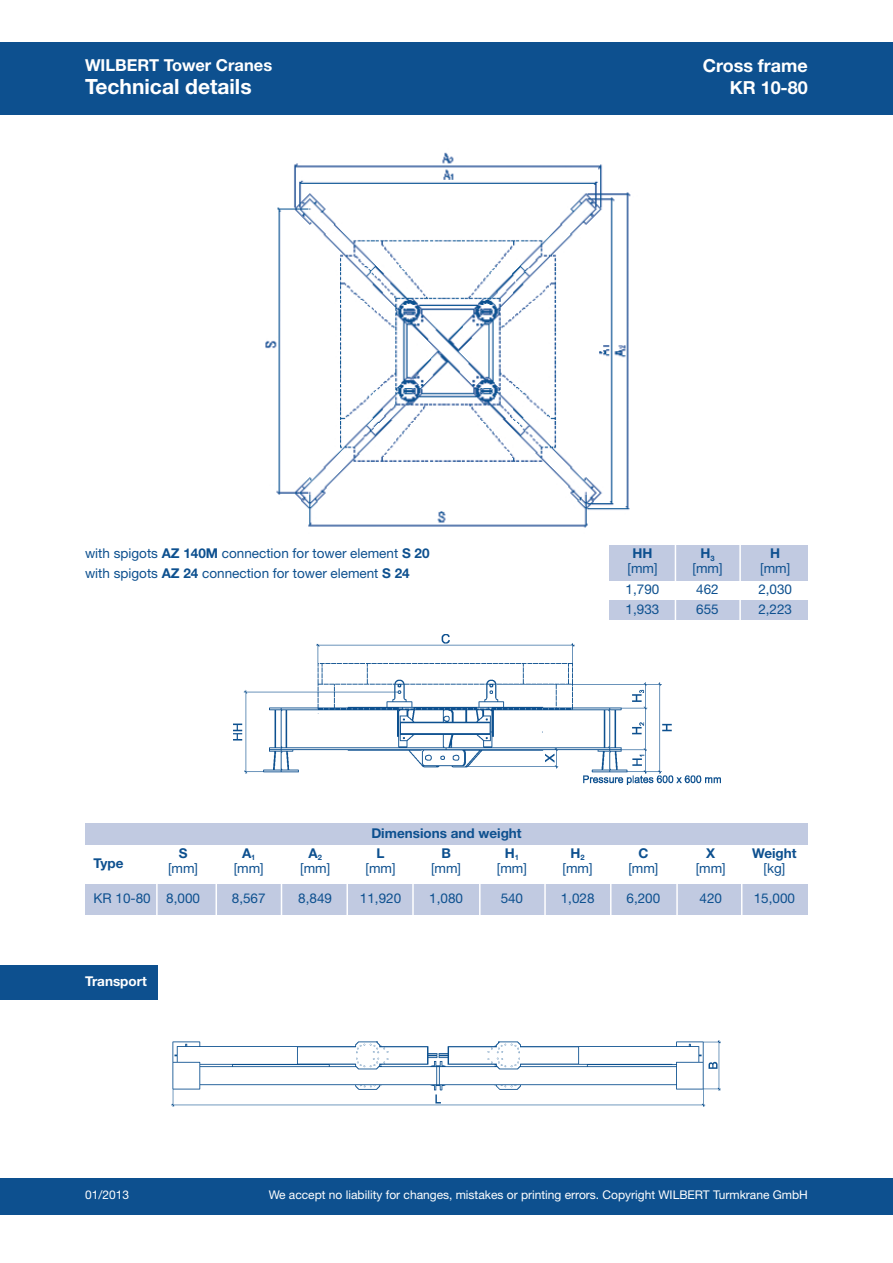
<style>
.page{position:relative;width:893px;height:1263px;background:#fff}
.page>*{position:absolute;margin:0;border:0;box-sizing:border-box;transform-origin:0 0}
.t1{font:700 21px "Helvetica Neue";color:#fff}
.t2{font:700 18px/21.6px "Helvetica Neue";color:#fff;text-align:right}
.t3{font:700 16.5px "Helvetica Neue";color:#fff}
.t4{font:13.5px/19.5px "Helvetica Neue";color:#0d508f}
.t5{font:700 13.5px "Helvetica Neue";color:#0d508f}
.t6{font:700 13.5px "Helvetica Neue";color:#fff}
.t7{font:12px "Helvetica Neue";color:#fff}
.s1{font-weight:700}
</style>
<div class="page">
<div style="left:0;top:43px;width:893px;height:72px;background:#0d508f"></div>
<div style="left:0;top:1178px;width:893px;height:36px;background:#0d508f"></div>
<img style="left:265px;top:152px;width:366px;height:376px">
<div style="left:85px;top:823px;width:723px;height:21px;background:#c1cae1"></div>
<div style="left:85px;top:884px;width:723px;height:30px;background:#c1cae1"></div>
<div style="left:0;top:965px;width:157px;height:34px;background:#0d508f"></div>
<img style="left:234px;top:635px;width:487px;height:150px">
<hr style="left:156px;top:848px;width:2px;height:74px;background:#fff">
<hr style="left:216px;top:848px;width:1px;height:74px;background:#fff">
<hr style="left:281px;top:848px;width:1px;height:74px;background:#fff">
<hr style="left:346px;top:848px;width:2px;height:74px;background:#fff">
<hr style="left:412px;top:846px;width:2px;height:76px;background:#fff">
<hr style="left:479px;top:846px;width:2px;height:76px;background:#fff">
<hr style="left:544px;top:848px;width:2px;height:74px;background:#fff">
<hr style="left:610px;top:848px;width:1px;height:74px;background:#fff">
<hr style="left:676px;top:848px;width:2px;height:74px;background:#fff">
<hr style="left:741px;top:848px;width:1px;height:74px;background:#fff">
<div style="left:609px;top:545px;width:199px;height:35px;background:#c1cae1"></div>
<div style="left:609px;top:600px;width:199px;height:20px;background:#c1cae1"></div>
<hr style="left:675px;top:537px;width:1px;height:102px;background:#fff">
<hr style="left:739px;top:537px;width:2px;height:102px;background:#fff">
<img style="left:172px;top:1040px;width:549px;height:67px">
<p class="t3" style="left:85px;top:60px;width:189px">WILBERT Tower Cranes</p>
<h1 class="t1" style="left:85px;top:79px;width:168px">Technical details</h1>
<h2 class="t2" style="left:703px;top:57px;width:107px">Cross frame<br>KR 10-80</h2>
<p class="t4" style="left:85px;top:545px;width:346px">with spigots <span class="s1">AZ 140M</span> connection for tower element <span class="s1">S 20 </span>with spigots <span class="s1">AZ 24</span> connection for tower element <span class="s1">S 24</span></p>
<p class="t5" style="left:371px;top:828px;width:152px">Dimensions and weight</p>
<p class="t5" style="left:632px;top:549px;width:21px">HH</p>
<p class="t5" style="left:700px;top:549px;width:16px">H<sub>3</sub></p>
<p class="t5" style="left:770px;top:549px;width:12px">H</p>
<p class="t4" style="left:627px;top:560px;width:31px">[mm]</p>
<p class="t4" style="left:692px;top:560px;width:31px">[mm]</p>
<p class="t4" style="left:760px;top:560px;width:31px">[mm]</p>
<p class="t4" style="left:626px;top:581px;width:35px">1,790</p>
<p class="t4" style="left:696px;top:581px;width:24px">462</p>
<p class="t4" style="left:758px;top:581px;width:35px">2,030</p>
<p class="t4" style="left:626px;top:600px;width:35px">1,933</p>
<p class="t4" style="left:696px;top:600px;width:24px">655</p>
<p class="t4" style="left:758px;top:600px;width:35px">2,223</p>
<p class="t5" style="left:179px;top:848px;width:10px">S</p>
<p class="t5" style="left:242px;top:848px;width:15px">A<sub>1</sub></p>
<p class="t5" style="left:308px;top:848px;width:15px">A<sub>2</sub></p>
<p class="t5" style="left:377px;top:848px;width:10px">L</p>
<p class="t5" style="left:441px;top:848px;width:11px">B</p>
<p class="t5" style="left:505px;top:848px;width:16px">H<sub>1</sub></p>
<p class="t5" style="left:571px;top:848px;width:16px">H<sub>2</sub></p>
<p class="t5" style="left:638px;top:848px;width:12px">C</p>
<p class="t5" style="left:706px;top:848px;width:11px">X</p>
<p class="t5" style="left:752px;top:848px;width:46px">Weight</p>
<p class="t4" style="left:168px;top:859px;width:31px">[mm]</p>
<p class="t4" style="left:234px;top:859px;width:31px">[mm]</p>
<p class="t4" style="left:300px;top:859px;width:31px">[mm]</p>
<p class="t4" style="left:366px;top:859px;width:31px">[mm]</p>
<p class="t4" style="left:431px;top:859px;width:31px">[mm]</p>
<p class="t4" style="left:497px;top:859px;width:31px">[mm]</p>
<p class="t4" style="left:563px;top:859px;width:31px">[mm]</p>
<p class="t4" style="left:628px;top:859px;width:31px">[mm]</p>
<p class="t4" style="left:696px;top:859px;width:31px">[mm]</p>
<p class="t4" style="left:763px;top:859px;width:23px">[kg]</p>
<p class="t4" style="left:94px;top:889px;width:108px">KR 10-80 8,000</p>
<p class="t4" style="left:232px;top:889px;width:35px">8,567</p>
<p class="t4" style="left:298px;top:889px;width:35px">8,849</p>
<p class="t4" style="left:360px;top:889px;width:43px">11,920</p>
<p class="t4" style="left:429px;top:889px;width:35px">1,080</p>
<p class="t4" style="left:501px;top:889px;width:24px">540</p>
<p class="t4" style="left:561px;top:889px;width:35px">1,028</p>
<p class="t4" style="left:626px;top:889px;width:35px">6,200</p>
<p class="t4" style="left:699px;top:889px;width:24px">420</p>
<p class="t4" style="left:754px;top:889px;width:43px">15,000</p>
<p class="t5" style="left:94px;top:858px;width:31px">Type</p>
<p class="t6" style="left:85px;top:977px;width:63px">Transport</p>
<p class="t7" style="left:85px;top:1190px;width:45px">01/2013</p>
<p class="t7" style="left:269px;top:1190px;width:541px">We accept no liability for changes, mistakes or printing errors. Copyright WILBERT Turmkrane GmbH</p>
</div>
